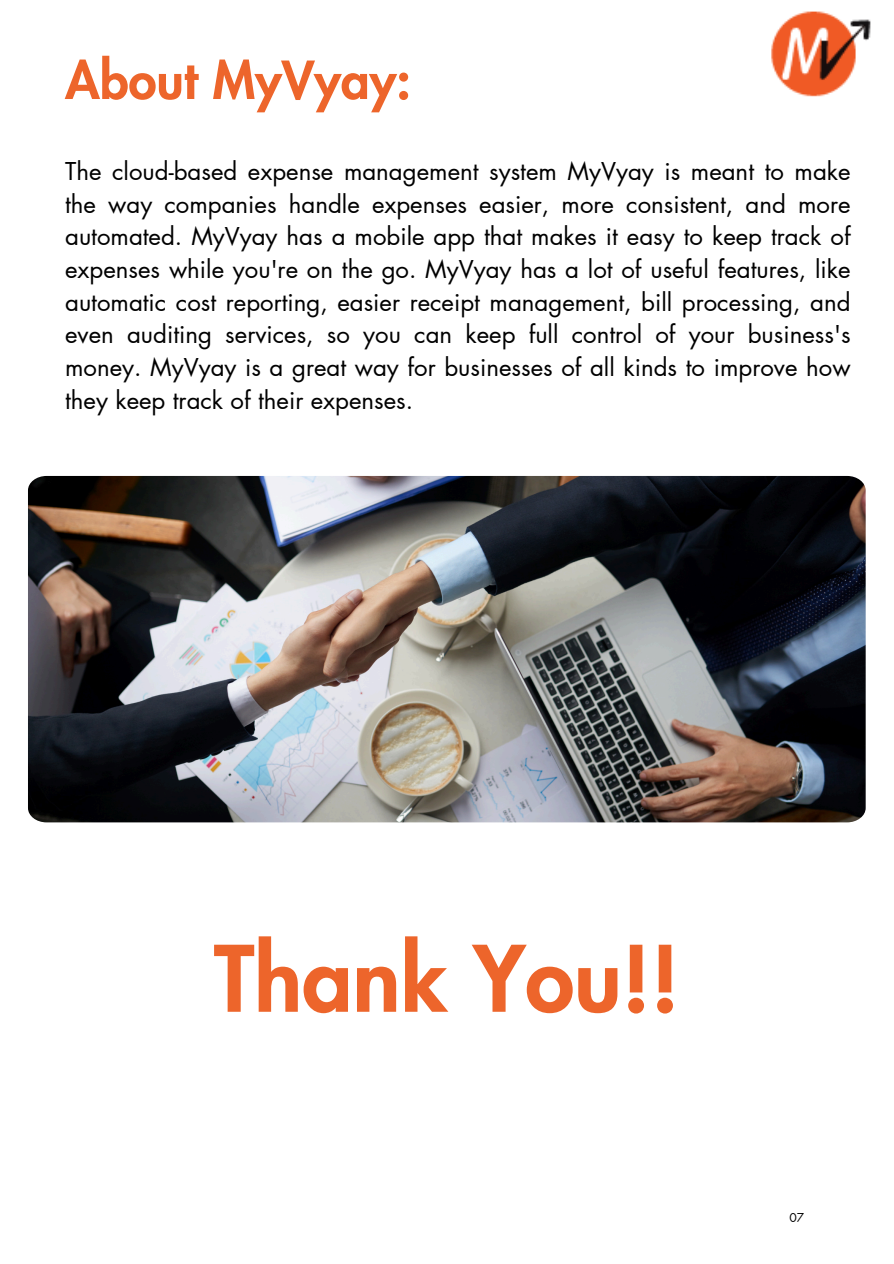
<style>
.page{position:relative;width:894px;height:1264px;background:#fff}
.page>*{position:absolute;margin:0;border:0;box-sizing:border-box;transform-origin:0 0}
.t1{font:800 88.95px "Futura LT Pro";color:#ed652b}
.t2{font:800 51px "Futura LT Pro";color:#ed652b}
.t3{font:24px/32.7px "Futura LT Pro";color:#000;text-align:justify}
.t4{font:12px "Futura LT Pro";color:#000}
</style>
<div class="page">
<img style="left:28px;top:476px;width:837px;height:346px">
<img style="left:771px;top:11px;width:98px;height:86px">
<p class="t2" style="left:65px;top:57px;width:347px">About MyVyay:</p>
<p class="t3" style="left:65px;top:156px;width:786px">The cloud-based expense management system MyVyay is meant to make the way companies handle expenses easier, more consistent, and more automated. MyVyay has a mobile app that makes it easy to keep track of expenses while you're on the go. MyVyay has a lot of useful features, like automatic cost reporting, easier receipt management, bill processing, and even auditing services, so you can keep full control of your business's money. MyVyay is a great way for businesses of all kinds to improve how they keep track of their expenses.</p>
<p class="t1" style="left:214px;top:938px;width:467px">Thank You!!</p>
<h1 class="t4" style="left:789px;top:1211px;width:16px">07</h1>
</div>
